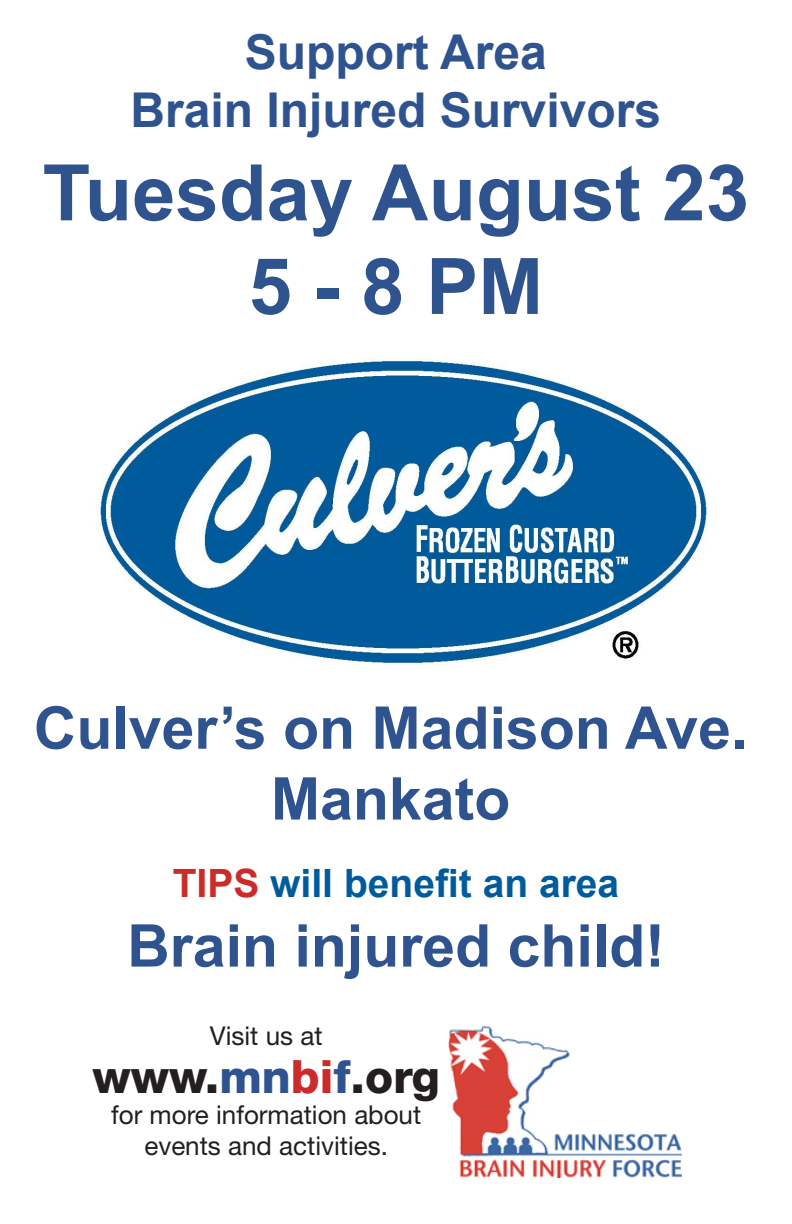
<style>
.page{position:relative;width:792px;height:1224px;background:#fff}
.page>*{position:absolute;margin:0;border:0;box-sizing:border-box;transform-origin:0 0}
.t1{font:700 78px "Arial";color:#2f538f}
.t2{font:700 59px/70.8px "Arial";color:#2f538f;text-align:center}
.t3{font:700 48px "Arial";color:#2f538f}
.t4{font:800 46px "Helvetica Neue LT Std";color:#231f20}
.t5{font:700 39px "Arial";color:#005b9c}
.t6{font:26px/31.2px "Helvetica Neue LT Std";color:#231f20;text-align:center}
.s1{color:#cb2b2b}
.s2{color:#2f5391}
</style>
<div class="page">
<img style="left:96px;top:356px;width:611px;height:309px">
<img style="left:448px;top:1026px;width:234px;height:151px">
<p class="t3" style="left:245px;top:20px;width:304px">Support Area</p>
<p class="t3" style="left:130px;top:78px;width:532px">Brain Injured Survivors</p>
<p class="t1" style="left:43px;top:141px;width:708px">Tuesday August 23</p>
<p class="t1" style="left:248px;top:235px;width:296px">5 - 8 PM</p>
<p class="t2" style="left:34px;top:694px;width:715px">Culver’s on Madison Ave.<br>Mankato</p>
<p class="t5" style="left:173px;top:857px;width:448px"><span class="s1">TIPS</span> will benefit an area</p>
<p class="t2" style="left:127px;top:912px;width:539px">Brain injured child!</p>
<p class="t6" style="left:210px;top:1020px;width:114px">Visit us at</p>
<p class="t4" style="left:92px;top:1049px;width:349px">www.<span class="s2">mn</span><span class="s1">bi</span><span class="s2">f</span>.org</p>
<p class="t6" style="left:111px;top:1099px;width:312px">for more information about events and activities.</p>
</div>
